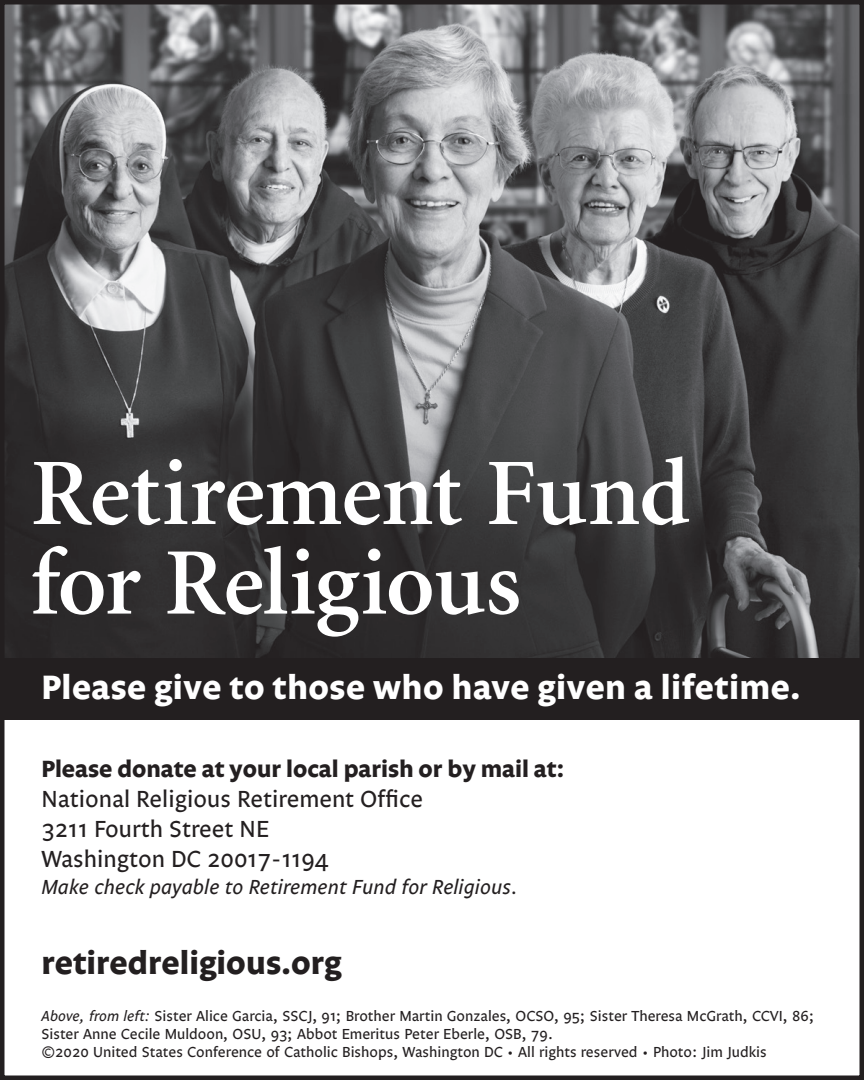
<style>
.page{position:relative;width:864px;height:1080px;background:#fff}
.page>*{position:absolute;margin:0;border:0;box-sizing:border-box;transform-origin:0 0}
.t1{font:600 95.4px/89.7px "Minion";letter-spacing:-.015em;color:#fff}
.t2{font:700 34.5px "Legato";letter-spacing:.015em;color:#fff}
.t3{font:700 33px "Legato";letter-spacing:.005em;color:#231f20}
.t4{font:24px/30px "Legato";color:#231f20}
.t5{font:700 24px "Legato";color:#231f20}
.t6{font:italic 21px "Legato";color:#231f20}
.t7{font:15px/18px "Legato";color:#231f20}
.s1{font-style:italic}
</style>
<div class="page">
<img style="left:5px;top:5px;width:854px;height:654px">
<div style="left:0;top:659px;width:864px;height:61px;background:#231f20"></div>
<div style="left:0;top:0;width:864px;height:1080px;border:4px solid #231f20"></div>
<h1 class="t1" style="left:31px;top:451px;width:661px">Retirement Fund for Religious</h1>
<h2 class="t2" style="left:41px;top:668px;width:761px">Please give to those who have given a lifetime.</h2>
<h3 class="t5" style="left:41px;top:755px;width:525px">Please donate at your local parish or by mail at:</h3>
<h3 class="t4" style="left:41px;top:786px;width:383px">National Religious Retirement Office<br>3211 Fourth Street NE<br>Washington DC 20017-1194</h3>
<h3 class="t6" style="left:41px;top:875px;width:478px">Make check payable to Retirement Fund for Religious.</h3>
<h3 class="t3" style="left:41px;top:944px;width:302px">retiredreligious.org</h3>
<p class="t7" style="left:41px;top:1007px;width:774px"><span class="s1">Above, from left:</span> Sister Alice Garcia, SSCJ, 91; Brother Martin Gonzales, OCSO, 95; Sister Theresa McGrath, CCVI, 86;<br>Sister Anne Cecile Muldoon, OSU, 93; Abbot Emeritus Peter Eberle, OSB, 79.<br>©2020 United States Conference of Catholic Bishops, Washington DC • All rights reserved • Photo: Jim Judkis</p>
</div>
